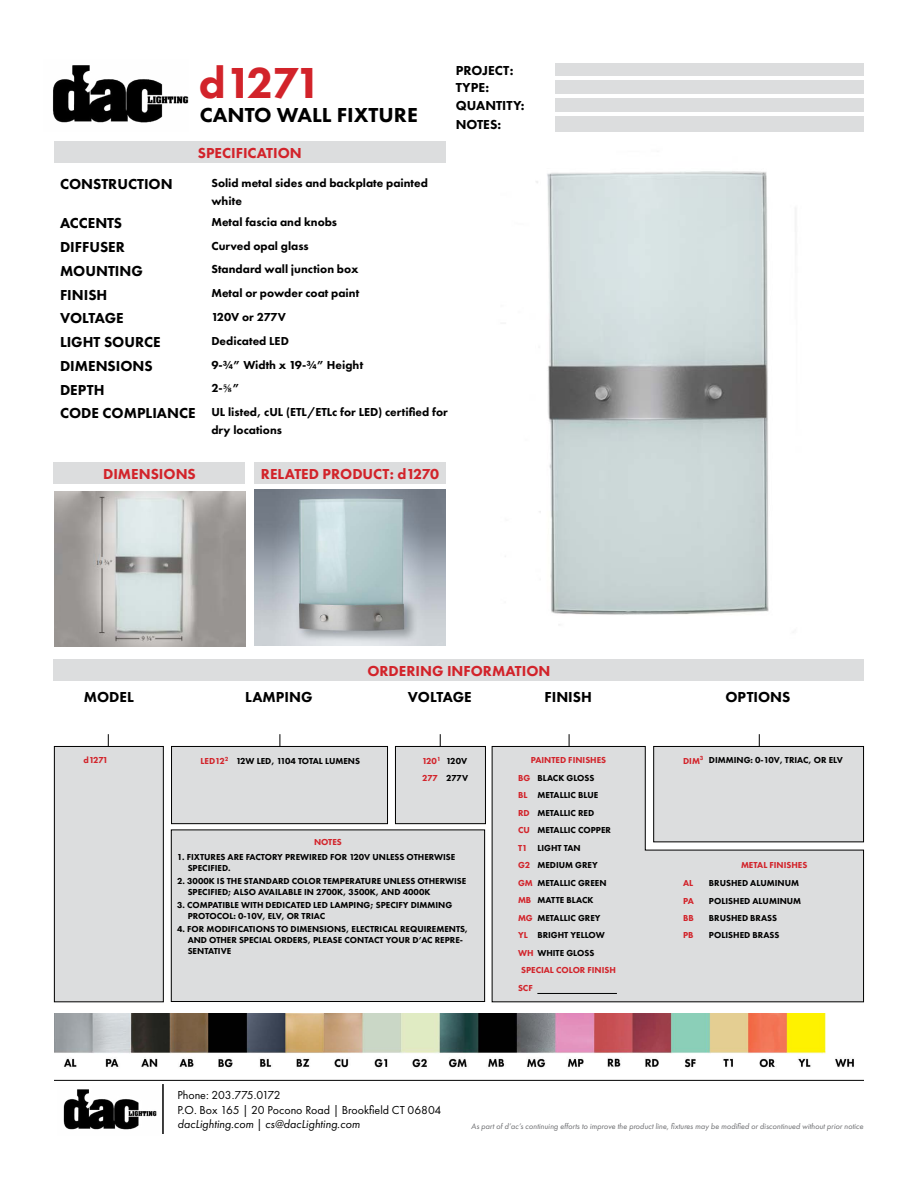
<style>
.page{position:relative;width:918px;height:1188px;background:#fff}
.page>*{position:absolute;margin:0;border:0;box-sizing:border-box;transform-origin:0 0}
.t1{font:800 45px "Futura PT";letter-spacing:-.055em;color:#d2232a}
.t2{font:800 21px "Futura PT";color:#000}
.t3{font:800 15px "Futura PT";color:#000}
.t4{font:800 15px "Futura PT";color:#d2232a}
.t5{font:800 13.5px/17.5px "Futura PT";color:#000}
.t6{font:800 12px/18px "Futura PT";color:#000}
.t7{font:12px/14.4px "Futura PT";color:#000}
.t8{font:800 9px/10.5px "Futura PT";color:#000}
.t9{font:800 9px/17.5px "Futura PT";color:#d2232a}
.t10{font:italic 8.25px "Futura PT";color:#6d6e71}
.t11{font:800 6.15px "Futura PT";color:#d2232a}
.s1{font-family:"Minion Pro";font-weight:700}
.s2{font-size:15px}
.s3{color:#d2232a}
.s4{font-style:italic}
</style>
<div class="page">
<div style="left:556px;top:63px;width:308px;height:13px;background:#dcddde"></div>
<div style="left:556px;top:80px;width:308px;height:14px;background:#dcddde"></div>
<div style="left:556px;top:98px;width:308px;height:14px;background:#dcddde"></div>
<div style="left:556px;top:116px;width:308px;height:16px;background:#dcddde"></div>
<svg style="left:280px;top:734px;width:1px;height:12px"></svg>
<svg style="left:440px;top:734px;width:1px;height:12px"></svg>
<div style="left:172px;top:746px;width:216px;height:78px;background:#dcddde"></div>
<div style="left:171px;top:746px;width:217px;height:78px;border:1px solid #000"></div>
<div style="left:395px;top:746px;width:90px;height:78px;background:#dcddde"></div>
<div style="left:395px;top:746px;width:91px;height:78px;border:1px solid #000"></div>
<div style="left:171px;top:830px;width:314px;height:172px;background:#dcddde"></div>
<div style="left:171px;top:830px;width:314px;height:172px;border:1px solid #000"></div>
<hr style="left:54px;top:1080px;width:810px;height:1px;background:#000">
<img style="left:63px;top:1089px;width:94px;height:41px">
<hr style="left:162px;top:1084px;width:2px;height:50px;background:#000">
<svg style="left:108px;top:734px;width:1px;height:12px"></svg>
<div style="left:54px;top:746px;width:109px;height:256px;background:#dcddde"></div>
<div style="left:54px;top:746px;width:110px;height:256px;border:1px solid #000"></div>
<svg style="left:569px;top:734px;width:1px;height:12px"></svg>
<svg style="left:759px;top:734px;width:1px;height:12px"></svg>
<div style="left:491px;top:746px;width:373px;height:257px;background:#dcddde"></div>
<img style="left:54px;top:1013px;width:800px;height:55px">
<img style="left:52px;top:65px;width:136px;height:58px">
<div style="left:54px;top:141px;width:392px;height:22px;background:#dcddde"></div>
<div style="left:54px;top:462px;width:191px;height:22px;background:#dcddde"></div>
<div style="left:54px;top:659px;width:810px;height:22px;background:#dcddde"></div>
<img style="left:54px;top:491px;width:191px;height:156px">
<div style="left:254px;top:462px;width:192px;height:22px;background:#dcddde"></div>
<img style="left:254px;top:489px;width:191px;height:157px">
<hr style="left:537px;top:993px;width:80px;height:1px;background:#000101">
<img style="left:536px;top:171px;width:260px;height:454px">
<h1 class="t1" style="left:199px;top:55px;width:125px">d1271</h1>
<h2 class="t2" style="left:200px;top:102px;width:220px">CANTO WALL FIXTURE</h2>
<h3 class="t4" style="left:198px;top:143px;width:106px">SPECIFICATION</h3>
<h3 class="t5" style="left:456px;top:61px;width:70px">PROJECT:<br>TYPE:<br>QUANTITY:</h3>
<h3 class="t5" style="left:456px;top:116px;width:47px">NOTES:</h3>
<h3 class="t3" style="left:60px;top:175px;width:114px">CONSTRUCTION</h3>
<h3 class="t6" style="left:211px;top:174px;width:218px">Solid metal sides and backplate painted white</h3>
<h3 class="t3" style="left:60px;top:214px;width:64px">ACCENTS</h3>
<h3 class="t6" style="left:211px;top:213px;width:127px">Metal fascia and knobs</h3>
<h3 class="t3" style="left:60px;top:238px;width:66px">DIFFUSER</h3>
<h3 class="t6" style="left:211px;top:237px;width:99px">Curved opal glass</h3>
<h3 class="t3" style="left:60px;top:261px;width:84px">MOUNTING</h3>
<h3 class="t6" style="left:211px;top:260px;width:149px">Standard wall junction box</h3>
<h3 class="t3" style="left:60px;top:285px;width:49px">FINISH</h3>
<h3 class="t6" style="left:211px;top:284px;width:149px">Metal or powder coat paint</h3>
<h3 class="t3" style="left:60px;top:309px;width:65px">VOLTAGE</h3>
<h3 class="t6" style="left:211px;top:308px;width:76px">120V or 277V</h3>
<h3 class="t3" style="left:60px;top:333px;width:102px">LIGHT SOURCE</h3>
<h3 class="t6" style="left:211px;top:332px;width:79px">Dedicated LED</h3>
<h3 class="t3" style="left:60px;top:356px;width:94px">DIMENSIONS</h3>
<h3 class="t6" style="left:211px;top:355px;width:153px">9-¾” Width x 19-¾” Height</h3>
<h3 class="t3" style="left:60px;top:380px;width:46px">DEPTH</h3>
<h3 class="t6" style="left:60px;top:376px;width:389px;line-height:23.7px;text-indent:151px">2-<span class="s1">⅝</span>”<br><span class="s2">CODE COMPLIANCE</span> UL listed, cUL (ETL/ETLc for LED) certified for</h3>
<h3 class="t6" style="left:211px;top:421px;width:72px">dry locations</h3>
<h3 class="t4" style="left:103px;top:464px;width:94px">DIMENSIONS</h3>
<h3 class="t4" style="left:261px;top:464px;width:180px">RELATED PRODUCT: d1270</h3>
<h3 class="t4" style="left:367px;top:661px;width:185px">ORDERING INFORMATION</h3>
<h3 class="t3" style="left:84px;top:688px;width:51px">MODEL</h3>
<h3 class="t3" style="left:245px;top:688px;width:69px">LAMPING</h3>
<h3 class="t3" style="left:408px;top:688px;width:65px">VOLTAGE</h3>
<h3 class="t3" style="left:545px;top:688px;width:49px">FINISH</h3>
<p class="t9" style="left:84px;top:751px;width:26px">d1271</p>
<p class="t9" style="left:89px;top:751px;width:28px">d5001</p>
<p class="t11" style="left:225px;top:755px;width:5px">2</p>
<p class="t9" style="left:201px;top:752px;width:26px">LED12</p>
<p class="t8" style="left:236px;top:755px;width:126px">12W LED, 1104 TOTAL LUMENS</p>
<p class="t9" style="left:422px;top:753px;width:20px;line-height:17.1px">120<sup>1<br></sup>277</p>
<p class="t8" style="left:446px;top:752px;width:23px;line-height:17.5px">120V<br>277V</p>
<p class="t9" style="left:314px;top:834px;width:29px">NOTES</p>
<p class="t8" style="left:188px;top:852px;width:269px;text-indent:-11px">1. FIXTURES ARE FACTORY PREWIRED FOR 120V UNLESS OTHERWISE<br>SPECIFIED.</p>
<p class="t8" style="left:188px;top:876px;width:280px;text-indent:-11px">2. 3000K IS THE STANDARD COLOR TEMPERATURE UNLESS OTHERWISE<br>SPECIFIED; ALSO AVAILABLE IN 2700K, 3500K, AND 4000K</p>
<p class="t8" style="left:188px;top:900px;width:266px;text-indent:-11px">3. COMPATIBLE WITH DEDICATED LED LAMPING; SPECIFY DIMMING<br>PROTOCOL: 0-10V, ELV, OR TRIAC</p>
<p class="t8" style="left:188px;top:924px;width:282px;text-indent:-11px">4. FOR MODIFICATIONS TO DIMENSIONS, ELECTRICAL REQUIREMENTS,<br>AND OTHER SPECIAL ORDERS, PLEASE CONTACT YOUR D’AC REPRE-<br>SENTATIVE</p>
<p class="t9" style="left:531px;top:751px;width:77px">PAINTED FINISHES</p>
<p class="t9" style="left:518px;top:769px;width:14px">BG</p>
<p class="t8" style="left:537px;top:769px;width:62px;line-height:17.4px">BLACK GLOSS<br>METALLIC BLUE</p>
<p class="t8" style="left:537px;top:825px;width:75px">METALLIC COPPER</p>
<p class="t8" style="left:537px;top:856px;width:71px;line-height:17.5px">MEDIUM GREY<br>METALLIC GREEN<br>MATTE BLACK<br>METALLIC GREY</p>
<p class="t9" style="left:518px;top:786px;width:11px">BL</p>
<p class="t8" style="left:537px;top:807px;width:58px">METALLIC RED</p>
<p class="t8" style="left:537px;top:842px;width:45px">LIGHT TAN</p>
<p class="t9" style="left:518px;top:804px;width:13px">RD</p>
<p class="t9" style="left:518px;top:821px;width:13px">CU</p>
<p class="t9" style="left:518px;top:839px;width:11px">T1</p>
<p class="t9" style="left:518px;top:856px;width:14px">G2</p>
<p class="t9" style="left:518px;top:874px;width:16px">GM</p>
<p class="t9" style="left:518px;top:891px;width:15px">MB</p>
<p class="t9" style="left:518px;top:909px;width:16px">MG</p>
<p class="t9" style="left:518px;top:926px;width:11px">YL</p>
<p class="t8" style="left:537px;top:930px;width:69px">BRIGHT YELLOW</p>
<p class="t8" style="left:518px;top:947px;width:78px"><span class="s3">WH</span> WHITE GLOSS</p>
<p class="t9" style="left:521px;top:962px;width:96px">SPECIAL COLOR FINISH</p>
<p class="t9" style="left:518px;top:979px;width:16px">SCF</p>
<h3 class="t3" style="left:725px;top:688px;width:67px">OPTIONS</h3>
<p class="t8" style="left:683px;top:755px;width:161px"><span class="s3">DIM</span><sup>3</sup> DIMMING: 0-10V, TRIAC, OR ELV</p>
<p class="t9" style="left:683px;top:874px;width:12px">AL<br>PA</p>
<p class="t9" style="left:683px;top:909px;width:12px">BB<br>PB</p>
<p class="t9" style="left:741px;top:856px;width:68px">METAL FINISHES</p>
<p class="t8" style="left:709px;top:874px;width:94px;line-height:17.7px">BRUSHED ALUMINUM<br>POLISHED ALUMINUM</p>
<p class="t8" style="left:709px;top:909px;width:72px;line-height:17.7px">BRUSHED BRASS<br>POLISHED BRASS</p>
<h3 class="t7" style="left:177px;top:1088px;width:265px">Phone: 203.775.0172<br>P.O. Box 165 <span class="s4">|</span> 20 Pocono Road <span class="s4">|</span> Brookfield CT 06804 <span class="s4">dacLighting.com | cs@dacLighting.com</span></h3>
<p class="t10" style="left:471px;top:1121px;width:394px">As part of d’ac’s continuing efforts to improve the product line, fixtures may be modified or discontinued without prior notice</p>
</div>
